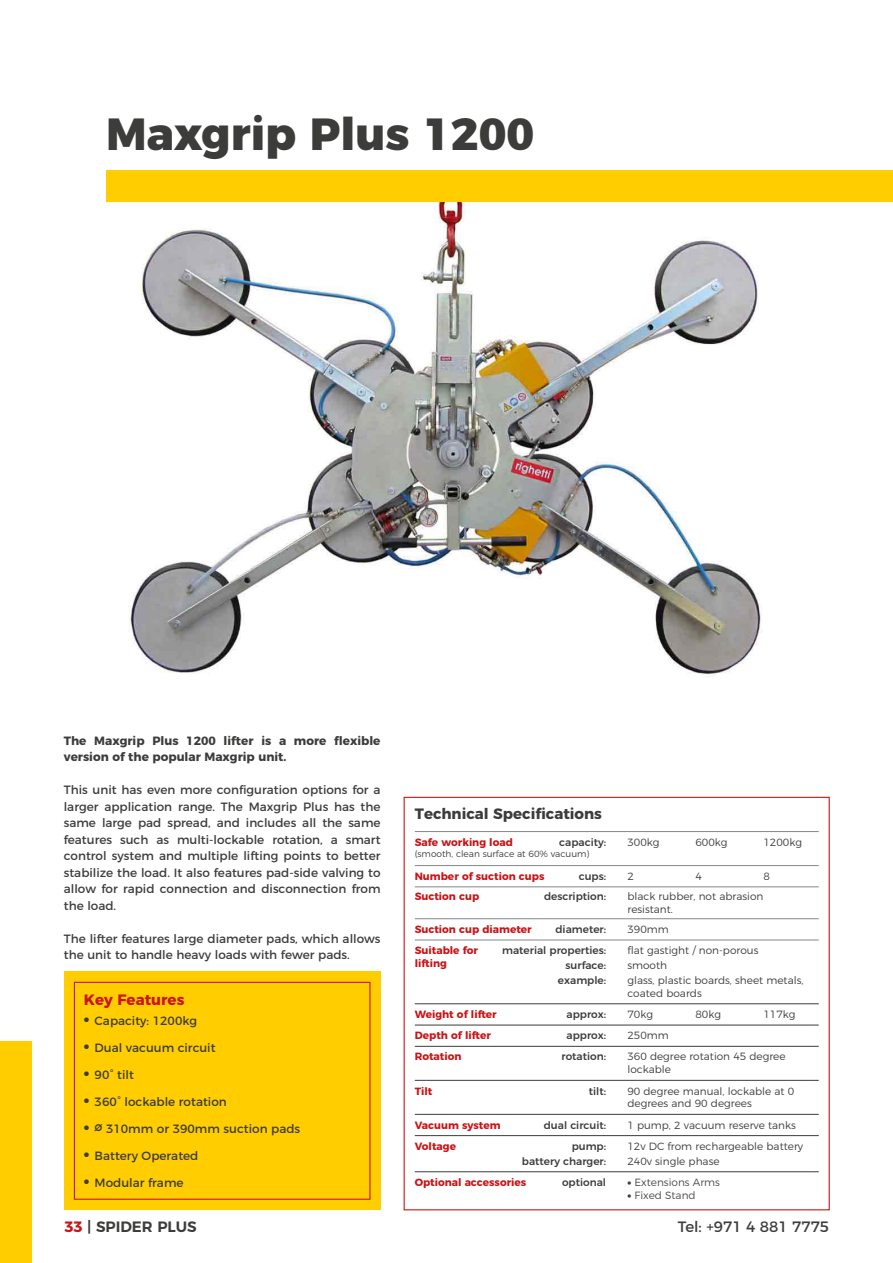
<style>
.page{position:relative;width:893px;height:1263px;background:#fff}
.page>*{position:absolute;margin:0;border:0;box-sizing:border-box;transform-origin:0 0}
.t1{font:800 45px "Montserrat";color:#3c3c3b}
.t2{font:700 15px "Montserrat";color:#3c3c3b}
.t3{font:15px "Montserrat";color:#3c3c3b}
.t4{font:600 15px "Montserrat";color:#3c3c3b}
.t5{font:700 15px "Montserrat";color:#ca1517}
.t6{font:900 15px/27px "Montserrat";color:#3c3c3b;text-align:justify}
.t7{font:12px/16.5px "Montserrat";color:#3c3c3b;text-align:justify}
.t8{font:700 12px/16.5px "Montserrat";color:#3c3c3b}
.t9{font:300 10.5px/12.6px "Montserrat";color:#3c3c3b}
.t10{font:700 10.5px/12.6px "Montserrat";color:#ca1517}
.t11{font:500 10.5px "Montserrat";color:#3c3c3b}
.t12{font:300 10.5px "Montserrat";color:#4a4a49}
.t13{font:300 9px "Montserrat";color:#3c3c3b}
.s1{font-size:16.5px}
.s2{font-weight:900;color:#3c3c3b}
.s3{font-weight:700;color:#ca1517}
</style>
<div class="page">
<div style="left:0;top:1042px;width:32px;height:221px;background:#ffcd00"></div>
<img style="left:128px;top:202px;width:634px;height:474px">
<hr style="left:415px;top:831px;width:404px;height:1px;background:#878787">
<hr style="left:415px;top:865px;width:404px;height:1px;background:#878787">
<hr style="left:415px;top:886px;width:404px;height:1px;background:#878787">
<hr style="left:415px;top:918px;width:404px;height:1px;background:#878787">
<hr style="left:415px;top:940px;width:404px;height:1px;background:#878787">
<hr style="left:415px;top:1003px;width:404px;height:1px;background:#3c3c3b">
<hr style="left:415px;top:1025px;width:404px;height:1px;background:#3c3c3b">
<hr style="left:415px;top:1046px;width:404px;height:1px;background:#3c3c3b">
<hr style="left:415px;top:1080px;width:404px;height:1px;background:#3c3c3b">
<hr style="left:415px;top:1114px;width:404px;height:1px;background:#3c3c3b">
<hr style="left:415px;top:1135px;width:404px;height:1px;background:#3c3c3b">
<hr style="left:415px;top:1171px;width:404px;height:1px;background:#3c3c3b">
<div style="left:106px;top:170px;width:787px;height:32px;background:#ffcd00"></div>
<div style="left:64px;top:972px;width:317px;height:238px;background:#ffcd00"></div>
<div style="left:74px;top:982px;width:296px;height:218px;border:1px solid #ca1517"></div>
<h1 class="t1" style="left:106px;top:97px;width:429px">Maxgrip Plus 1200</h1>
<p class="t8" style="left:64px;top:731px;width:318px">The Maxgrip Plus 1200 lifter is a more flexible version of the popular Maxgrip unit.</p>
<p class="t7" style="left:64px;top:781px;width:318px">This unit has even more configuration options for a larger application range. The Maxgrip Plus has the same large pad spread, and includes all the same features such as multi-lockable rotation, a smart control system and multiple lifting points to better stabilize the load. It also features pad-side valving to allow for rapid connection and disconnection from the load.</p>
<p class="t7" style="left:64px;top:929px;width:318px">The lifter features large diameter pads, which allows the unit to handle heavy loads with fewer pads.</p>
<p class="t5" style="left:84px;top:987px;width:102px">Key Features</p>
<p class="t6" style="left:84px;top:1004px;width:7px">• • • • • • •</p>
<p class="t7" style="left:95px;top:1012px;width:104px">Capacity: 1200kg</p>
<p class="t7" style="left:95px;top:1039px;width:122px">Dual vacuum circuit</p>
<p class="t7" style="left:95px;top:1066px;width:41px">90° tilt</p>
<p class="t7" style="left:95px;top:1093px;width:134px">360° lockable rotation</p>
<p class="t7" style="left:95px;top:1120px;width:207px"><span class="s1">∅</span> 310mm or 390mm suction pads</p>
<p class="t7" style="left:95px;top:1147px;width:105px">Battery Operated</p>
<p class="t7" style="left:95px;top:1174px;width:90px">Modular frame</p>
<p class="t2" style="left:415px;top:802px;width:189px">Technical Specifications</p>
<p class="t13" style="left:415px;top:847px;width:176px">(smooth, clean surface at 60% vacuum)</p>
<p class="t10" style="left:415px;top:835px;width:100px">Safe working load</p>
<p class="t10" style="left:415px;top:869px;width:131px">Number of suction cups</p>
<p class="t11" style="left:559px;top:833px;width:48px">capacity:</p>
<p class="t9" style="left:627px;top:835px;width:34px">300kg</p>
<p class="t9" style="left:695px;top:835px;width:34px">600kg</p>
<p class="t9" style="left:763px;top:835px;width:40px">1200kg</p>
<p class="t11" style="left:579px;top:867px;width:29px">cups:</p>
<p class="t9" style="left:627px;top:869px;width:8px">2</p>
<p class="t9" style="left:695px;top:869px;width:8px">4</p>
<p class="t9" style="left:763px;top:869px;width:8px">8</p>
<p class="t10" style="left:415px;top:889px;width:66px">Suction cup</p>
<p class="t11" style="left:544px;top:888px;width:64px">description:</p>
<p class="t9" style="left:627px;top:889px;width:137px">black rubber, not abrasion resistant.</p>
<p class="t10" style="left:415px;top:922px;width:118px">Suction cup diameter</p>
<p class="t11" style="left:555px;top:921px;width:52px">diameter:</p>
<p class="t9" style="left:627px;top:922px;width:43px">390mm</p>
<p class="t10" style="left:415px;top:943px;width:65px">Suitable for lifting</p>
<p class="t11" style="left:502px;top:942px;width:106px">material properties:</p>
<p class="t9" style="left:627px;top:943px;width:133px">flat gastight / non-porous</p>
<p class="t11" style="left:566px;top:957px;width:42px">surface:</p>
<p class="t9" style="left:627px;top:958px;width:41px">smooth</p>
<p class="t11" style="left:558px;top:972px;width:50px">example:</p>
<p class="t9" style="left:627px;top:973px;width:178px">glass, plastic boards, sheet metals, coated boards</p>
<p class="t10" style="left:415px;top:1007px;width:83px">Weight of lifter</p>
<p class="t11" style="left:566px;top:1006px;width:41px">approx:</p>
<p class="t9" style="left:627px;top:1007px;width:27px">70kg</p>
<p class="t9" style="left:695px;top:1007px;width:27px">80kg</p>
<p class="t9" style="left:763px;top:1007px;width:34px">117kg</p>
<p class="t10" style="left:415px;top:1028px;width:78px">Depth of lifter</p>
<p class="t11" style="left:566px;top:1027px;width:41px">approx:</p>
<p class="t9" style="left:627px;top:1028px;width:43px">250mm</p>
<p class="t10" style="left:415px;top:1049px;width:48px">Rotation</p>
<p class="t11" style="left:561px;top:1048px;width:46px">rotation:</p>
<p class="t9" style="left:627px;top:1083px;width:168px">90 degree manual, lockable at 0 degrees and 90 degrees</p>
<p class="t9" style="left:627px;top:1049px;width:160px">360 degree rotation 45 degree lockable</p>
<p class="t10" style="left:415px;top:1084px;width:19px">Tilt</p>
<p class="t11" style="left:589px;top:1082px;width:19px">tilt:</p>
<p class="t10" style="left:415px;top:1118px;width:87px">Vacuum system</p>
<p class="t11" style="left:544px;top:1116px;width:64px">dual circuit:</p>
<p class="t9" style="left:627px;top:1117px;width:170px">1 pump, 2 vacuum reserve tanks</p>
<p class="t10" style="left:415px;top:1139px;width:43px">Voltage</p>
<p class="t11" style="left:572px;top:1137px;width:36px">pump:</p>
<p class="t9" style="left:627px;top:1139px;width:177px">12v DC from rechargeable battery</p>
<p class="t10" style="left:415px;top:1175px;width:113px">Optional accessories</p>
<p class="t11" style="left:562px;top:1174px;width:46px">optional</p>
<p class="t12" style="left:627px;top:1174px;width:94px"><span class="s2">•</span> Extensions Arms</p>
<p class="t12" style="left:627px;top:1186px;width:70px"><span class="s2">•</span> Fixed Stand</p>
<p class="t11" style="left:522px;top:1152px;width:86px">battery charger:</p>
<p class="t9" style="left:627px;top:1154px;width:94px">240v single phase</p>
<p class="t4" style="left:64px;top:1214px;width:134px"><span class="s3">33</span> | SPIDER PLUS</p>
<p class="t3" style="left:678px;top:1214px;width:153px">Tel: +971 4 881 7775</p>
</div>
